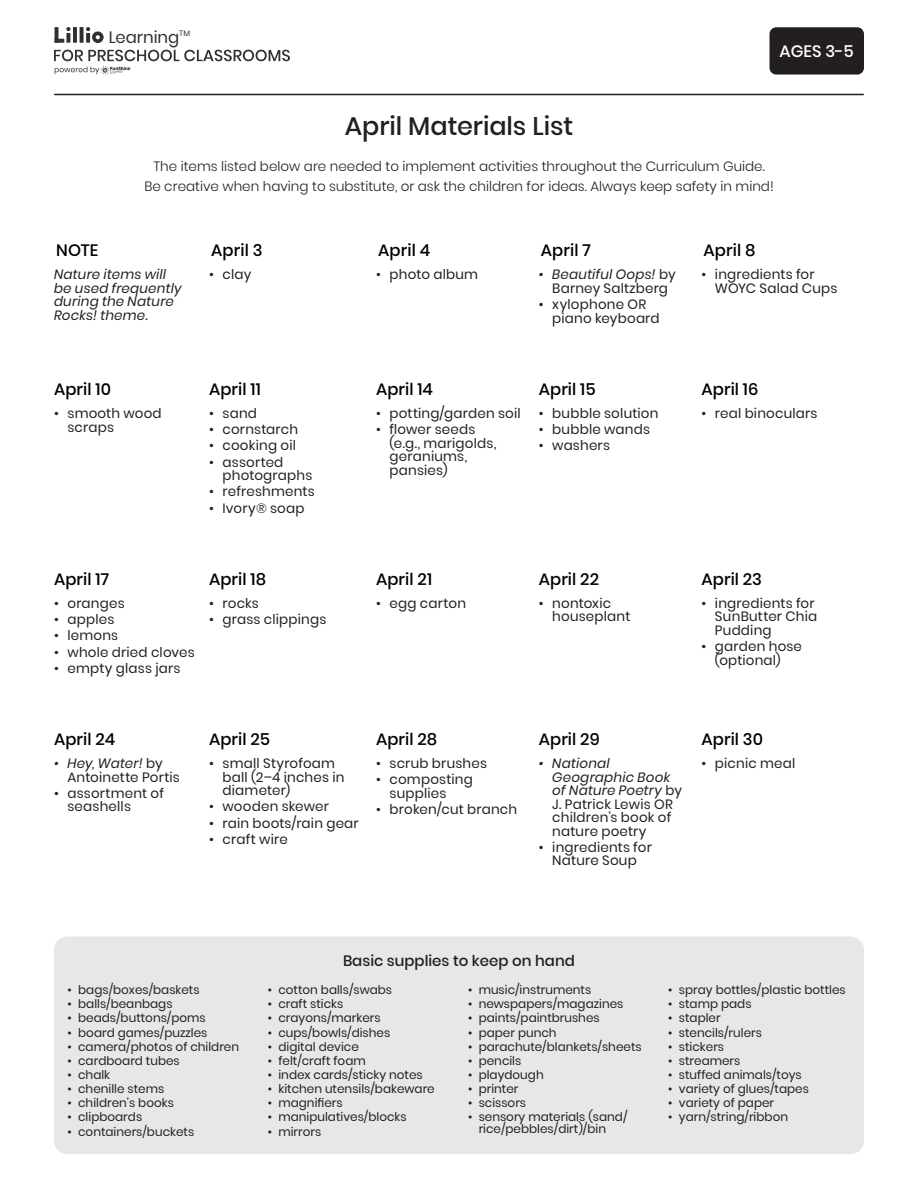
<style>
.page{position:relative;width:918px;height:1188px;background:#fff}
.page>*{position:absolute;margin:0;border:0;box-sizing:border-box;transform-origin:0 0}
.t1{font:500 25.5px "Poppins";color:#231f20}
.t2{font:500 16.5px "Poppins";letter-spacing:.005em;color:#000}
.t3{font:16.5px "Poppins";color:#313131}
.t4{font:500 16.5px "Poppins";color:#fff}
.Paragraph_Style_1{font:500 15px "Poppins";color:#231f20}
.t5{font:13.5px/13.5px "Poppins";letter-spacing:.015em;color:#231f20}
.Paragraph_Style_1-2{font:300 13.5px/19.5px "Poppins";color:#231f20;text-align:center}
.Paragraph_Style_2{font:italic 13.5px/13.5px "Poppins";letter-spacing:.01em;color:#231f20}
.t6{font:12px/12px "Poppins";color:#231f20}
.s1{font-style:italic}
</style>
<div class="page">
<div style="left:54px;top:936px;width:810px;height:218px;background:#e6e7e9;border-radius:14px"></div>
<hr style="left:55px;top:94px;width:808px;height:1px;background:#231f20">
<div style="left:770px;top:27px;width:94px;height:48px;background:#231f20;border-radius:7px"></div>
<svg style="left:54px;top:27px;width:236px;height:48px"></svg>
<p class="t3" style="left:108px;top:27px;width:83px">Learning<sup>TM</sup></p>
<p class="t4" style="left:780px;top:41px;width:76px">AGES 3-5</p>
<p class="t1" style="left:345px;top:112px;width:230px">April Materials List</p>
<p class="Paragraph_Style_1-2" style="left:144px;top:157px;width:631px">The items listed below are needed to implement activities throughout the Curriculum Guide.<br>Be creative when having to substitute, or ask the children for ideas. Always keep safety in mind!</p>
<p class="t2" style="left:56px;top:241px;width:44px">NOTE</p>
<p class="t2" style="left:211px;top:241px;width:53px">April 3</p>
<p class="t2" style="left:378px;top:241px;width:53px">April 4</p>
<p class="t2" style="left:541px;top:241px;width:51px">April 7</p>
<p class="t2" style="left:704px;top:241px;width:53px">April 8</p>
<p class="Paragraph_Style_2" style="left:54px;top:268px;width:129px">Nature items will be used frequently during the Nature<br>Rocks! theme.</p>
<p class="t5" style="left:209px;top:268px;width:44px">• clay</p>
<p class="t5" style="left:376px;top:268px;width:104px">• photo album</p>
<p class="t5" style="left:539px;top:268px;width:138px;text-align:center"><span class="s1">• Beautiful Oops!</span> by<br>Barney Saltzberg</p>
<p class="t5" style="left:715px;top:268px;width:124px;text-indent:-14px">• ingredients for<br>WOYC Salad Cups</p>
<p class="t5" style="left:552px;top:298px;width:109px;text-indent:-14px">• xylophone OR piano keyboard</p>
<p class="t2" style="left:54px;top:380px;width:59px">April 10</p>
<p class="t2" style="left:209px;top:380px;width:53px">April 11</p>
<p class="t2" style="left:376px;top:380px;width:59px">April 14</p>
<p class="t2" style="left:539px;top:380px;width:58px">April 15</p>
<p class="t2" style="left:701px;top:380px;width:59px">April 16</p>
<p class="t5" style="left:68px;top:407px;width:96px;text-indent:-14px">• smooth wood scraps</p>
<p class="t5" style="left:209px;top:407px;width:49px">• sand</p>
<p class="t5" style="left:376px;top:407px;width:146px">• potting/garden soil</p>
<p class="t5" style="left:390px;top:423px;width:108px;text-indent:-14px">• flower seeds (e.g., marigolds, geraniums, pansies)</p>
<p class="t5" style="left:539px;top:407px;width:121px">• bubble solution</p>
<p class="t5" style="left:539px;top:423px;width:113px">• bubble wands</p>
<p class="t5" style="left:539px;top:439px;width:73px">• washers</p>
<p class="t5" style="left:701px;top:407px;width:118px">• real binoculars</p>
<p class="t5" style="left:209px;top:423px;width:91px">• cornstarch</p>
<p class="t5" style="left:209px;top:439px;width:88px">• cooking oil</p>
<p class="t5" style="left:223px;top:455px;width:91px;text-indent:-14px">• assorted photographs</p>
<p class="t5" style="left:209px;top:485px;width:107px">• refreshments</p>
<p class="t5" style="left:209px;top:501px;width:97px">• Ivory® soap</p>
<p class="t2" style="left:54px;top:570px;width:57px">April 17</p>
<p class="t2" style="left:209px;top:570px;width:59px">April 18</p>
<p class="t2" style="left:376px;top:570px;width:58px">April 21</p>
<p class="t2" style="left:539px;top:570px;width:62px">April 22</p>
<p class="t2" style="left:701px;top:570px;width:62px">April 23</p>
<p class="t5" style="left:54px;top:597px;width:72px">• oranges</p>
<p class="t5" style="left:54px;top:613px;width:62px">• apples</p>
<p class="t5" style="left:54px;top:629px;width:66px">• lemons</p>
<p class="t5" style="left:54px;top:645px;width:142px">• whole dried cloves</p>
<p class="t5" style="left:54px;top:661px;width:128px">• empty glass jars</p>
<p class="t5" style="left:376px;top:597px;width:91px">• egg carton</p>
<p class="t5" style="left:552px;top:597px;width:80px;text-indent:-14px">• nontoxic houseplant</p>
<p class="t5" style="left:715px;top:597px;width:104px;text-indent:-14px">• ingredients for<br>SunButter Chia<br>Pudding</p>
<p class="t5" style="left:701px;top:640px;width:102px;text-align:center">• garden hose (optional)</p>
<p class="t5" style="left:209px;top:597px;width:51px">• rocks</p>
<p class="t5" style="left:209px;top:613px;width:119px">• grass clippings</p>
<p class="t2" style="left:54px;top:730px;width:63px">April 24</p>
<p class="t2" style="left:209px;top:730px;width:63px">April 25</p>
<p class="t2" style="left:376px;top:730px;width:63px">April 28</p>
<p class="t2" style="left:539px;top:730px;width:62px">April 29</p>
<p class="t2" style="left:701px;top:730px;width:63px">April 30</p>
<p class="t5" style="left:68px;top:757px;width:114px;text-indent:-14px"><span class="s1">• Hey, Water!</span> by<br>Antoinette Portis</p>
<p class="t5" style="left:68px;top:786px;width:98px;text-indent:-14px">• assortment of seashells</p>
<p class="t5" style="left:223px;top:757px;width:123px;text-indent:-14px">• small Styrofoam ball (2–4 inches in diameter)</p>
<p class="t5" style="left:209px;top:800px;width:121px">• wooden skewer</p>
<p class="t5" style="left:209px;top:816px;width:151px">• rain boots/rain gear</p>
<p class="t5" style="left:209px;top:832px;width:80px">• craft wire</p>
<p class="t5" style="left:552px;top:757px;width:131px;text-indent:-14px"><span class="s1">• National<br>Geographic Book of Nature Poetry</span> by<br>J. Patrick Lewis OR children’s book of nature poetry</p>
<p class="t5" style="left:539px;top:840px;width:115px;text-align:center">• ingredients for<br>Nature Soup</p>
<p class="t5" style="left:701px;top:757px;width:95px">• picnic meal</p>
<p class="t5" style="left:376px;top:757px;width:112px">• scrub brushes</p>
<p class="t5" style="left:390px;top:773px;width:85px;text-indent:-14px">• composting supplies</p>
<p class="t5" style="left:376px;top:803px;width:143px">• broken/cut branch</p>
<p class="t6" style="left:68px;top:984px;width:134px">• bags/boxes/baskets</p>
<p class="t6" style="left:68px;top:998px;width:107px">• balls/beanbags</p>
<p class="t6" style="left:68px;top:1012px;width:140px">• beads/buttons/poms</p>
<p class="t6" style="left:68px;top:1026px;width:141px">• board games/puzzles</p>
<p class="t6" style="left:68px;top:1041px;width:173px">• camera/photos of children</p>
<p class="t6" style="left:68px;top:1055px;width:114px">• cardboard tubes</p>
<p class="t6" style="left:68px;top:1069px;width:44px">• chalk</p>
<p class="t6" style="left:68px;top:1083px;width:98px">• chenille stems</p>
<p class="t6" style="left:68px;top:1097px;width:108px">• children’s books</p>
<p class="t6" style="left:68px;top:1111px;width:76px">• clipboards</p>
<p class="t6" style="left:68px;top:1125px;width:128px">• containers/buckets</p>
<p class="Paragraph_Style_1" style="left:343px;top:952px;width:233px">Basic supplies to keep on hand</p>
<p class="t6" style="left:268px;top:984px;width:126px">• cotton balls/swabs</p>
<p class="t6" style="left:268px;top:998px;width:77px">• craft sticks</p>
<p class="t6" style="left:268px;top:1012px;width:115px">• crayons/markers</p>
<p class="t6" style="left:268px;top:1026px;width:124px">• cups/bowls/dishes</p>
<p class="t6" style="left:268px;top:1041px;width:93px">• digital device</p>
<p class="t6" style="left:268px;top:1055px;width:100px">• felt/craft foam</p>
<p class="t6" style="left:268px;top:1069px;width:157px">• index cards/sticky notes</p>
<p class="t6" style="left:268px;top:1083px;width:169px">• kitchen utensils/bakeware</p>
<p class="t6" style="left:268px;top:1097px;width:76px">• magnifiers</p>
<p class="t6" style="left:268px;top:1111px;width:140px">• manipulatives/blocks</p>
<p class="t6" style="left:268px;top:1125px;width:55px">• mirrors</p>
<p class="t6" style="left:468px;top:984px;width:125px">• music/instruments</p>
<p class="t6" style="left:468px;top:998px;width:157px">• newspapers/magazines</p>
<p class="t6" style="left:468px;top:1012px;width:133px">• paints/paintbrushes</p>
<p class="t6" style="left:468px;top:1026px;width:90px">• paper punch</p>
<p class="t6" style="left:468px;top:1041px;width:175px">• parachute/blankets/sheets</p>
<p class="t6" style="left:468px;top:1055px;width:55px">• pencils</p>
<p class="t6" style="left:468px;top:1069px;width:77px">• playdough</p>
<p class="t6" style="left:468px;top:1083px;width:52px">• printer</p>
<p class="t6" style="left:468px;top:1097px;width:60px">• scissors</p>
<p class="t6" style="left:479px;top:1111px;width:150px;text-indent:-11px">• sensory materials (sand/ rice/pebbles/dirt)/bin</p>
<p class="t6" style="left:668px;top:984px;width:179px">• spray bottles/plastic bottles</p>
<p class="t6" style="left:668px;top:998px;width:85px">• stamp pads</p>
<p class="t6" style="left:668px;top:1012px;width:54px">• stapler</p>
<p class="t6" style="left:668px;top:1026px;width:95px">• stencils/rulers</p>
<p class="t6" style="left:668px;top:1041px;width:57px">• stickers</p>
<p class="t6" style="left:668px;top:1055px;width:74px">• streamers</p>
<p class="t6" style="left:668px;top:1069px;width:135px">• stuffed animals/toys</p>
<p class="t6" style="left:668px;top:1083px;width:142px">• variety of glues/tapes</p>
<p class="t6" style="left:668px;top:1097px;width:107px">• variety of paper</p>
<p class="t6" style="left:668px;top:1111px;width:121px">• yarn/string/ribbon</p>
</div>
